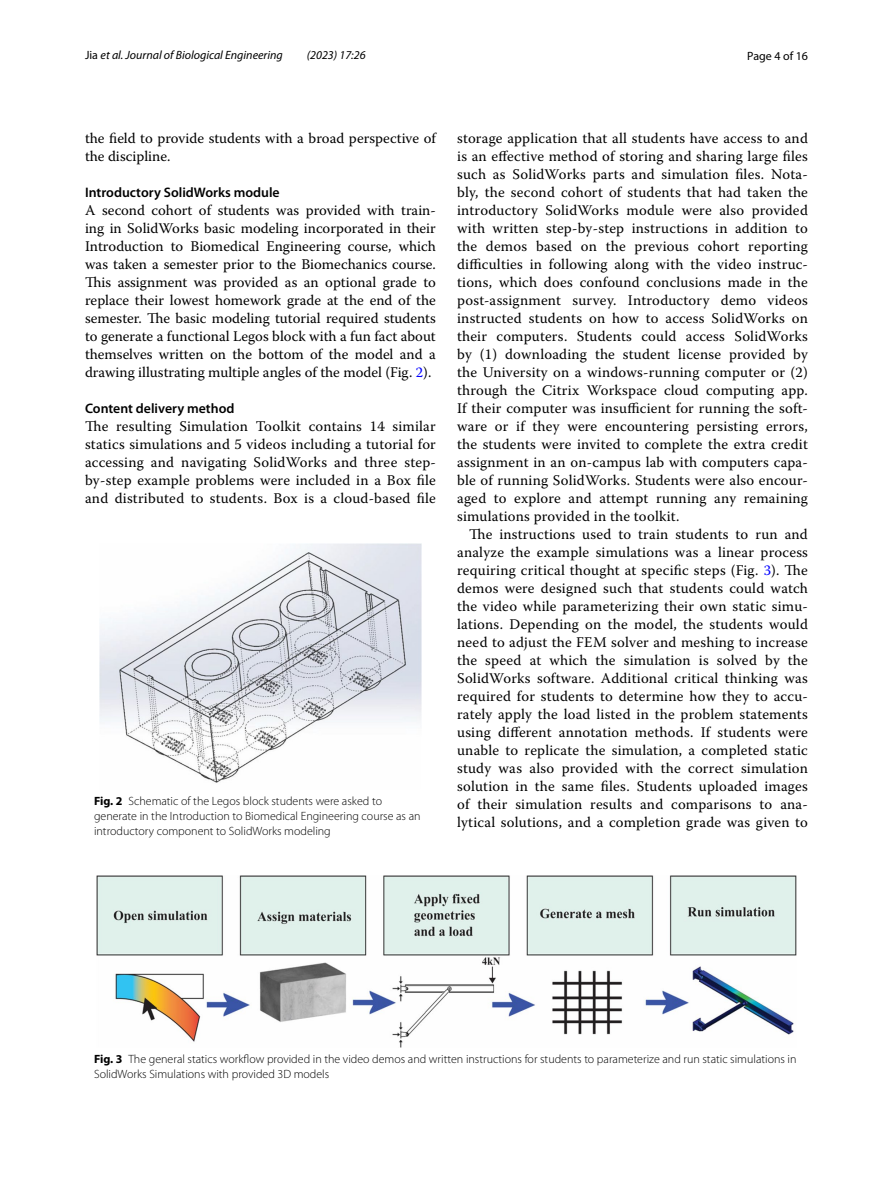
<style>
.page{position:relative;width:893px;height:1187px;background:#fff}
.page>*{position:absolute;margin:0;border:0;box-sizing:border-box;transform-origin:0 0}
.t1{font:14.7px/18px "Warnock Pro";letter-spacing:.015em;color:#000;text-align:justify}
.t2{font:600 13.8px "Myriad Pro";color:#000}
.t3{font:300 12px/15px "Myriad Pro";color:#000}
.t4{font:italic 12px "Myriad Pro";color:#000}
.t5{font:12px "Myriad Pro";color:#000}
.s1{font-style:normal}
.s2{color:#00f}
.s3{font-weight:700}
</style>
<div class="page">
<img style="left:100px;top:543px;width:321px;height:240px">
<img style="left:96px;top:875px;width:701px;height:172px">
<p class="t4" style="left:85px;top:48px;width:199px"><span class="s1">Jia</span> et al. Journal of Biological Engineering</p>
<p class="t4" style="left:307px;top:48px;width:60px">(2023) 17:26</p>
<p class="t5" style="left:747px;top:48px;width:62px">Page 4 of 16</p>
<p class="t1" style="left:85px;top:128px;width:352px">the field to provide students with a broad perspective of the discipline.</p>
<p class="t2" style="left:85px;top:183px;width:196px">Introductory SolidWorks module</p>
<p class="t1" style="left:85px;top:200px;width:352px">A second cohort of students was provided with train&shy;ing in SolidWorks basic modeling incorporated in their Introduction to Biomedical Engineering course, which was taken a semester prior to the Biomechanics course.<br>This assignment was provided as an optional grade to replace their lowest homework grade at the end of the semester. The basic modeling tutorial required students to generate a functional Legos block with a fun fact about themselves written on the bottom of the model and a drawing illustrating multiple angles of the model (Fig. <span class="s2">2</span>).</p>
<p class="t2" style="left:85px;top:399px;width:151px">Content delivery method</p>
<p class="t1" style="left:85px;top:416px;width:352px">The resulting Simulation Toolkit contains 14 similar statics simulations and 5 videos including a tutorial for accessing and navigating SolidWorks and three step&shy;by-step example problems were included in a Box file and distributed to students. Box is a cloud-based file</p>
<p class="t3" style="left:94px;top:793px;width:328px"><span class="s3">Fig. 2</span> Schematic of the Legos block students were asked to generate in the Introduction to Biomedical Engineering course as an introductory component to SolidWorks modeling</p>
<p class="t1" style="left:457px;top:128px;width:352px">storage application that all students have access to and is an effective method of storing and sharing large files such as SolidWorks parts and simulation files. Nota&shy;bly, the second cohort of students that had taken the introductory SolidWorks module were also provided with written step-by-step instructions in addition to the demos based on the previous cohort reporting difficulties in following along with the video instruc&shy;tions, which does confound conclusions made in the post-assignment survey. Introductory demo videos instructed students on how to access SolidWorks on their computers. Students could access SolidWorks by (1) downloading the student license provided by the University on a windows-running computer or (2) through the Citrix Workspace cloud computing app.<br>If their computer was insufficient for running the soft&shy;ware or if they were encountering persisting errors, the students were invited to complete the extra credit assignment in an on-campus lab with computers capa&shy;ble of running SolidWorks. Students were also encour&shy;aged to explore and attempt running any remaining simulations provided in the toolkit.</p>
<p class="t1" style="left:457px;top:524px;width:352px;text-indent:12px">The instructions used to train students to run and analyze the example simulations was a linear process requiring critical thought at specific steps (Fig. <span class="s2">3</span>). The demos were designed such that students could watch the video while parameterizing their own static simu&shy;lations. Depending on the model, the students would need to adjust the FEM solver and meshing to increase the speed at which the simulation is solved by the SolidWorks software. Additional critical thinking was required for students to determine how they to accu&shy;rately apply the load listed in the problem statements using different annotation methods. If students were unable to replicate the simulation, a completed static study was also provided with the correct simulation solution in the same files. Students uploaded images of their simulation results and comparisons to ana&shy;lytical solutions, and a completion grade was given to</p>
<p class="t3" style="left:94px;top:1051px;width:704px"><span class="s3">Fig. 3</span> The general statics workflow provided in the video demos and written instructions for students to parameterize and run static simulations in<br>SolidWorks Simulations with provided 3D models</p>
</div>
